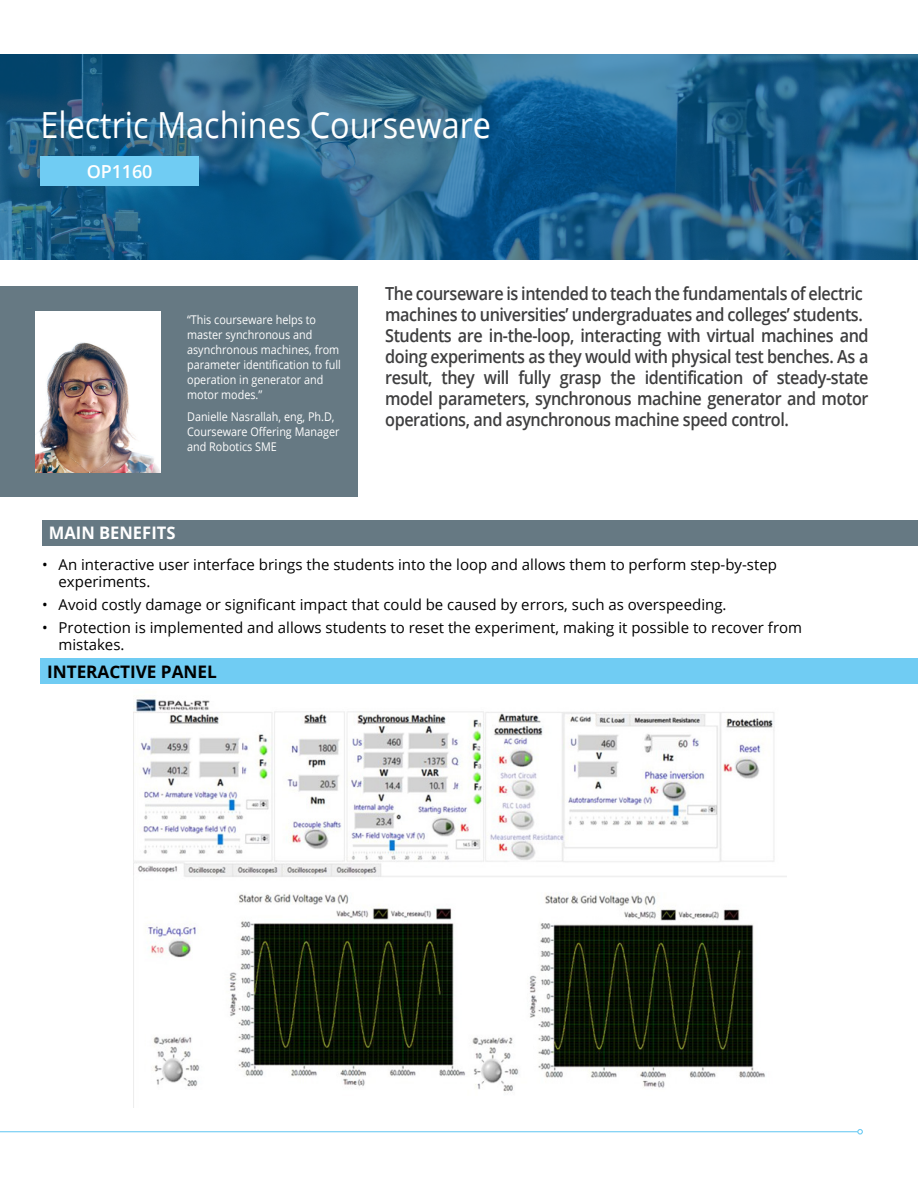
<style>
.page{position:relative;width:918px;height:1188px;background:#fff}
.page>*{position:absolute;margin:0;border:0;box-sizing:border-box;transform-origin:0 0}
.titre_bleu_opal{font:36px "Open Sans";color:#fff;scale:.9 1}
.titre_bleu_opal-2{font:600 18px/21px "Open Sans";letter-spacing:-.025em;color:#3e3e3f;scale:.9 1}
.titre_bleu_opal-3{font:600 18px "Open Sans";letter-spacing:-.01em;color:#fff}
.OPAL-RT_-_Texte{font:700 17.25px "Open Sans";letter-spacing:-.005em;color:#000}
.Bullet_courant{font:700 17.25px "Open Sans";color:#fff;scale:.96 1}
.t1{font:15px/16.5px "Open Sans";color:#000}
.t2{font:12px/15px "Open Sans";color:#fff;scale:.9 1}
</style>
<div class="page">
<img style="left:0;top:54px;width:918px;height:205px">
<hr style="left:0;top:1131px;width:858px;height:1px;background:#70ccf3">
<svg style="left:857px;top:1129px;width:6px;height:6px"></svg>
<div style="left:0;top:287px;width:358px;height:210px;background:#667983"></div>
<img style="left:36px;top:312px;width:124px;height:160px">
<div style="left:42px;top:520px;width:876px;height:25px;background:#667983"></div>
<div style="left:40px;top:658px;width:878px;height:26px;background:#70ccf3"></div>
<div style="left:40px;top:156px;width:159px;height:30px;background:#70ccf3"></div>
<img style="left:133px;top:699px;width:654px;height:408px">
<p class="titre_bleu_opal" style="left:40px;top:100px;width:502px">Electric Machines Courseware</p>
<p class="titre_bleu_opal-3" style="left:87px;top:159px;width:67px">OP1160</p>
<p class="t2" style="left:187px;top:312px;width:172px">“This courseware helps to master synchronous and asynchronous machines, from parameter identification to full operation in generator and motor modes.’’</p>
<p class="t2" style="left:187px;top:409px;width:171px">Danielle Nasrallah, eng, Ph.D,<br>Courseware Offering Manager and Robotics SME</p>
<p class="titre_bleu_opal-2" style="left:385px;top:283px;width:539px">The courseware is intended to teach the fundamentals of electric machines to universities’ undergraduates and colleges’ students.<br>Students are in-the-loop, interacting with virtual machines and doing experiments as they would with physical test benches. As a result, they will fully grasp the identification of steady-state model parameters, synchronous machine generator and motor operations, and asynchronous machine speed control.</p>
<p class="Bullet_courant" style="left:49px;top:521px;width:133px">MAIN BENEFITS</p>
<p class="t1" style="left:59px;top:556px;width:720px;text-indent:-16px">• An interactive user interface brings the students into the loop and allows them to perform step-by-step experiments.</p>
<p class="t1" style="left:42px;top:596px;width:686px">• Avoid costly damage or significant impact that could be caused by errors, such as overspeeding.</p>
<p class="t1" style="left:59px;top:619px;width:745px;text-indent:-16px">• Protection is implemented and allows students to reset the experiment, making it possible to recover from mistakes.</p>
<p class="OPAL-RT_-_Texte" style="left:47px;top:659px;width:171px">INTERACTIVE PANEL</p>
</div>
